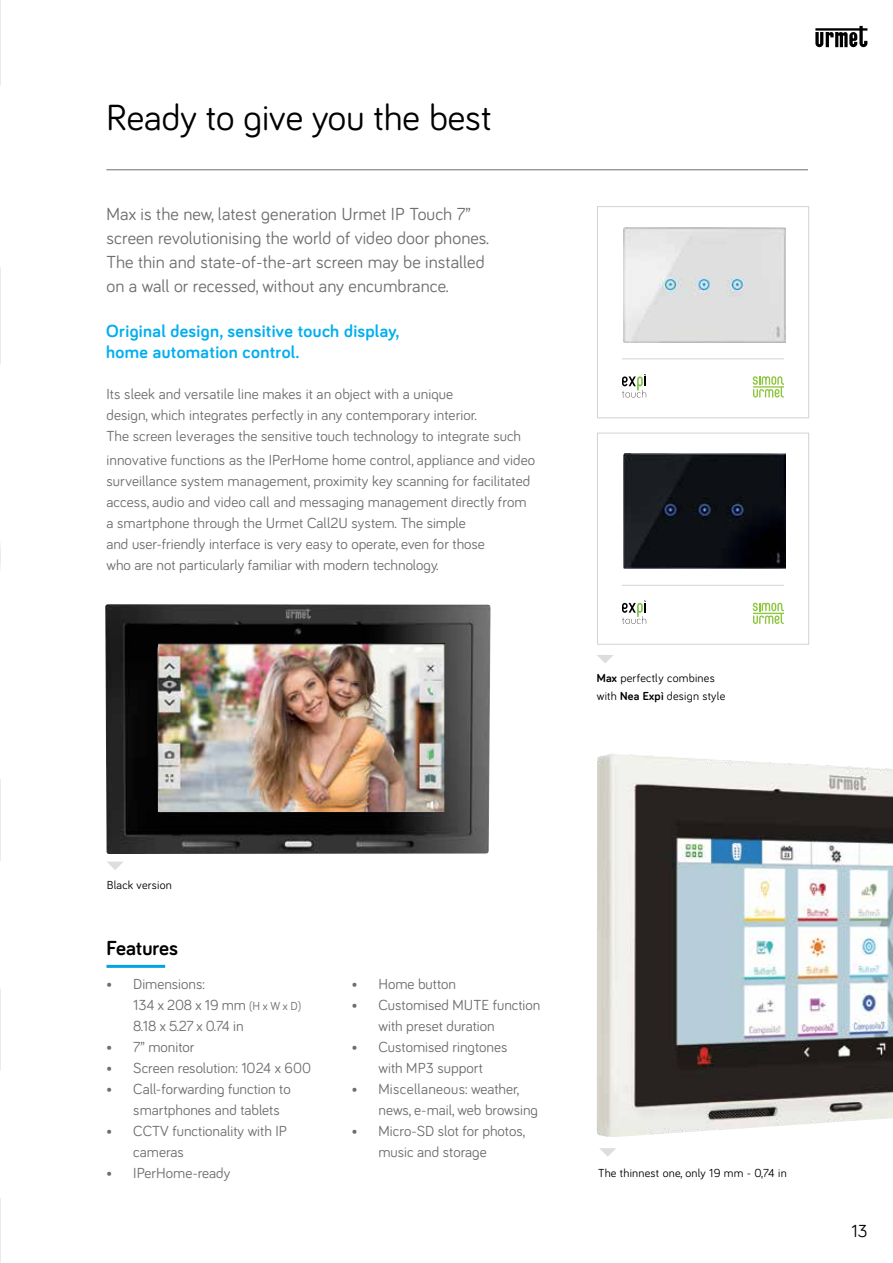
<style>
.page{position:relative;width:893px;height:1263px;background:#fff}
.page>*{position:absolute;margin:0;border:0;box-sizing:border-box;transform-origin:0 0}
.t1{font:37.5px "Bariol";color:#000}
.t2{font:700 21px "Bariol";color:#000}
.t3{font:18px/24px "Bariol";letter-spacing:.005em;color:#6d6e71}
.t4{font:700 18px/21px "Bariol";letter-spacing:.02em;color:#00aeef}
.t5{font:18px "Bariol";color:#000}
.t6{font:15px/21px "Bariol";color:#6d6e71}
.t7{font:12px/18px "Bariol";letter-spacing:.02em;color:#000}
.s1{font-weight:700}
.s2{font-size:12px}
</style>
<div class="page">
<svg style="left:0;top:779px;width:1px;height:484px"></svg>
<svg style="left:0;top:545px;width:1px;height:23px"></svg>
<svg style="left:0;top:0;width:1px;height:364px"></svg>
<svg style="left:815px;top:26px;width:52px;height:21px"></svg>
<hr style="left:106px;top:965px;width:59px;height:3px;background:#00a4e0">
<hr style="left:106px;top:169px;width:702px;height:1px;background:#6d6e71">
<img style="left:597px;top:754px;width:296px;height:383px">
<svg style="left:599px;top:1148px;width:17px;height:9px"></svg>
<div style="left:597px;top:433px;width:212px;height:212px;border:1px solid #d1d3d4"></div>
<svg style="left:753px;top:603px;width:31px;height:21px"></svg>
<svg style="left:622px;top:600px;width:24px;height:24px"></svg>
<hr style="left:622px;top:585px;width:162px;height:1px;background:#d1d3d4">
<img style="left:623px;top:454px;width:162px;height:114px">
<div style="left:597px;top:206px;width:212px;height:212px;border:1px solid #d1d3d4"></div>
<svg style="left:753px;top:376px;width:31px;height:22px"></svg>
<svg style="left:622px;top:374px;width:24px;height:24px"></svg>
<hr style="left:622px;top:358px;width:162px;height:1px;background:#d1d3d4">
<img style="left:623px;top:228px;width:162px;height:115px">
<svg style="left:597px;top:655px;width:16px;height:8px"></svg>
<svg style="left:107px;top:862px;width:16px;height:8px"></svg>
<img style="left:105px;top:604px;width:386px;height:250px">
<img style="left:158px;top:644px;width:286px;height:168px">
<h1 class="t1" style="left:106px;top:92px;width:387px">Ready to give you the best</h1>
<p class="t3" style="left:106px;top:202px;width:384px">Max is the new, latest generation Urmet IP Touch 7” screen revolutionising the world of video door phones.<br>The thin and state-of-the-art screen may be installed on a wall or recessed, without any encumbrance.</p>
<p class="t4" style="left:106px;top:320px;width:295px">Original design, sensitive touch display, home automation control.</p>
<p class="t6" style="left:106px;top:383px;width:416px">Its sleek and versatile line makes it an object with a unique<br>design, which integrates perfectly in any contemporary interior.<br>The screen leverages the sensitive touch technology to integrate such</p>
<p class="t6" style="left:106px;top:449px;width:430px">innovative functions as the IPerHome home control, appliance and video surveillance system management, proximity key scanning for facilitated access, audio and video call and messaging management directly from a smartphone through the Urmet Call2U system. The simple<br>and user-friendly interface is very easy to operate, even for those<br>who are not particularly familiar with modern technology.</p>
<p class="t7" style="left:597px;top:669px;width:130px"><span class="s1">Max</span> perfectly combines with <span class="s1">Nea Expì</span> design style</p>
<p class="t7" style="left:107px;top:875px;width:67px">Black version</p>
<h2 class="t2" style="left:106px;top:933px;width:73px">Features</h2>
<p class="t6" style="left:133px;top:973px;width:169px;text-indent:-27px">• Dimensions:<br>134 x 208 x 19 mm <span class="s2">(H x W x D)<br></span>8.18 x 5.27 x 0.74 in</p>
<p class="t6" style="left:106px;top:1036px;width:90px">• 7” monitor</p>
<p class="t6" style="left:106px;top:1057px;width:206px">• Screen resolution: 1024 x 600</p>
<p class="t6" style="left:133px;top:1078px;width:159px;text-indent:-27px">• Call-forwarding function to smartphones and tablets</p>
<p class="t6" style="left:133px;top:1120px;width:155px;text-indent:-27px">• CCTV functionality with IP cameras</p>
<p class="t6" style="left:106px;top:1162px;width:125px">• IPerHome-ready</p>
<p class="t6" style="left:351px;top:973px;width:106px">• Home button</p>
<p class="t6" style="left:378px;top:994px;width:163px;text-indent:-27px">• Customised MUTE function with preset duration</p>
<p class="t6" style="left:351px;top:1036px;width:157px;text-align:center">• Customised ringtones with MP3 support</p>
<p class="t6" style="left:378px;top:1078px;width:161px;text-indent:-27px">• Miscellaneous: weather, news, e-mail, web browsing</p>
<p class="t6" style="left:378px;top:1120px;width:148px;text-indent:-27px">• Micro-SD slot for photos, music and storage</p>
<p class="t7" style="left:598px;top:1164px;width:190px">The thinnest one, only 19 mm - 0,74 in</p>
<p class="t5" style="left:851px;top:1219px;width:18px">13</p>
</div>
